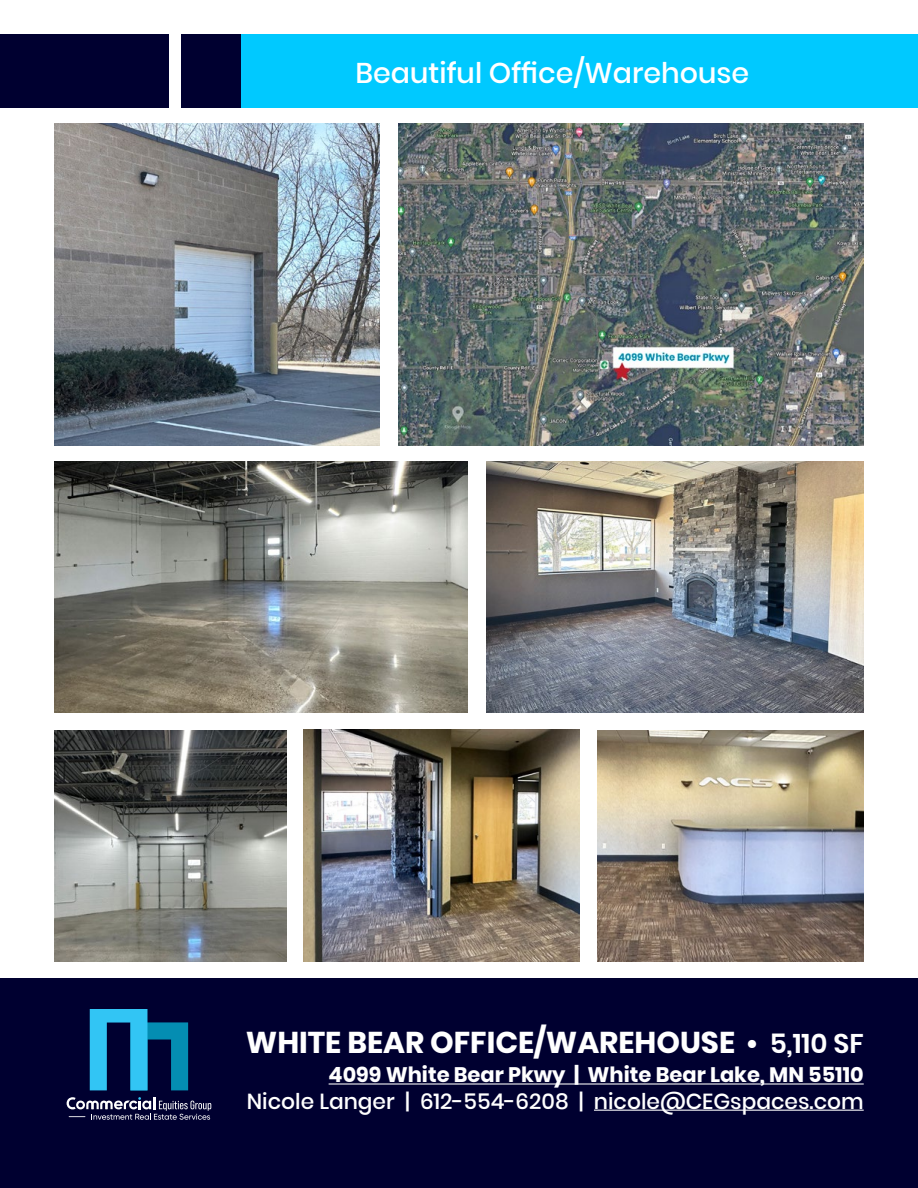
<style>
.page{position:relative;width:918px;height:1188px;background:#fff}
.page>*{position:absolute;margin:0;border:0;box-sizing:border-box;transform-origin:0 0}
.t1{font:700 30px "Poppins";color:#fff}
.t2{font:500 28.5px "Poppins";color:#fff}
.t3{font:500 21.75px "Poppins";color:#fff}
.t4{font:700 21px "Poppins";color:#fff}
.s1{font-size:27px}
.s2{font-weight:600;font-size:27px}
</style>
<div class="page">
<img style="left:399px;top:124px;width:465px;height:322px">
<img style="left:486px;top:462px;width:378px;height:250px">
<img style="left:54px;top:124px;width:325px;height:321px">
<img style="left:54px;top:462px;width:414px;height:250px">
<img style="left:54px;top:730px;width:233px;height:232px">
<img style="left:597px;top:730px;width:267px;height:232px">
<div style="left:0;top:978px;width:917px;height:210px;background:#000030"></div>
<hr style="left:329px;top:1083px;width:535px;height:2px;background:#fff">
<hr style="left:594px;top:1110px;width:270px;height:1px;background:#fff">
<svg style="left:90px;top:1010px;width:98px;height:80px"></svg>
<svg style="left:67px;top:1097px;width:144px;height:23px"></svg>
<div style="left:241px;top:35px;width:676px;height:73px;background:#00c9ff"></div>
<div style="left:181px;top:35px;width:60px;height:73px;background:#000030"></div>
<div style="left:0;top:35px;width:169px;height:73px;background:#000030"></div>
<img style="left:303px;top:730px;width:276px;height:231px">
<h2 class="t2" style="left:356px;top:56px;width:395px">Beautiful Office/Warehouse</h2>
<h1 class="t1" style="left:246px;top:1026px;width:619px">WHITE BEAR OFFICE/WAREHOUSE <span class="s1">•</span> <span class="s2">5,110 SF</span></h1>
<p class="t4" style="left:329px;top:1063px;width:537px">4099 White Bear Pkwy | White Bear Lake, MN 55110</p>
<p class="t3" style="left:247px;top:1088px;width:618px">Nicole Langer | 612-554-6208 | nicole@CEGspaces.com</p>
</div>
